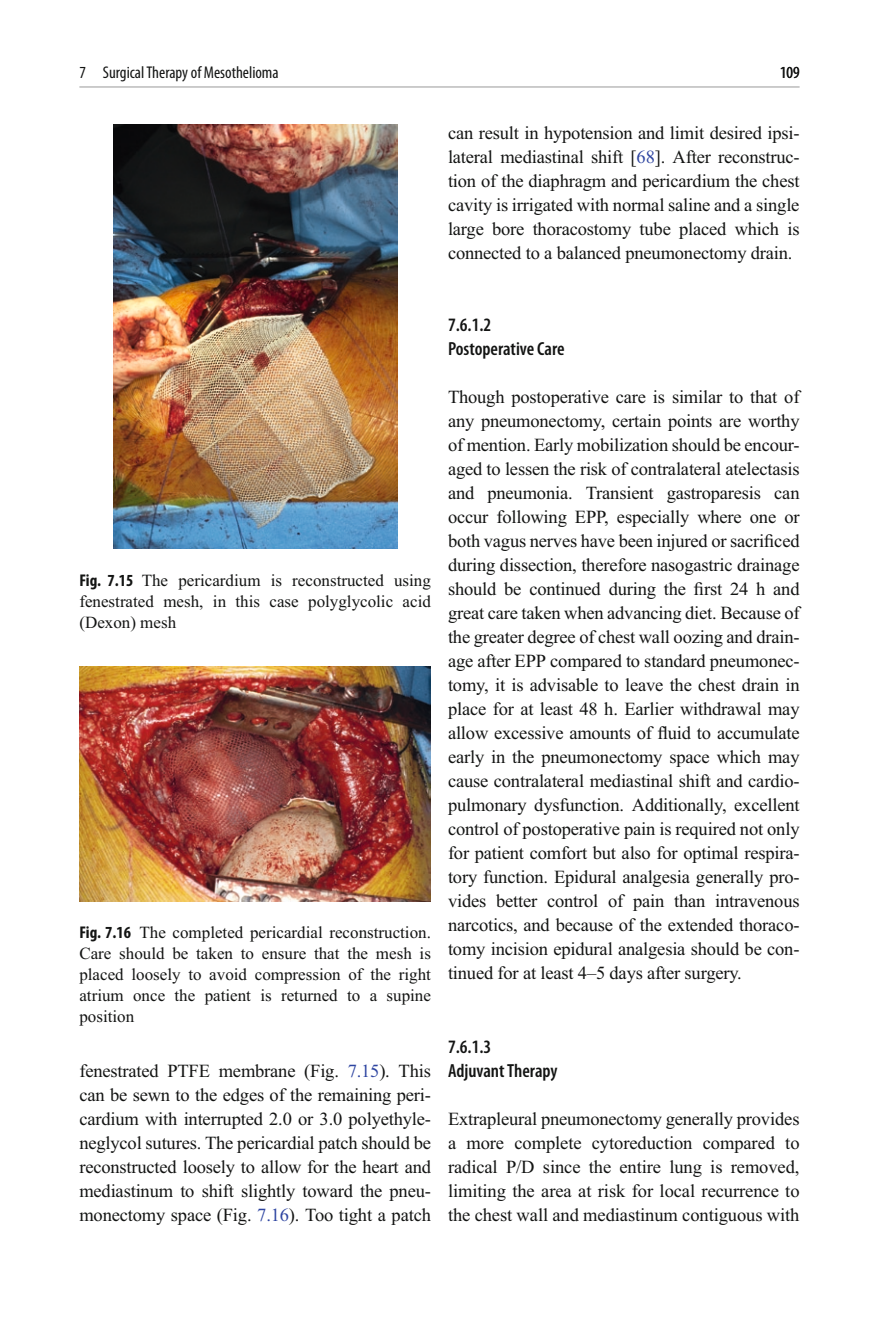
<style>
.page{position:relative;width:879px;height:1333px;background:#fff}
.page>*{position:absolute;margin:0;border:0;box-sizing:border-box;transform-origin:0 0}
.t1{font:600 condensed 19px/24px "Myriad Pro";color:#131413}
.t2{font:18.4px/24px "Times New Roman";letter-spacing:-.01em;color:#131413;text-align:justify}
.t3{font:17px/21px "Times New Roman";color:#131413;text-align:justify}
.t4{font:condensed 17px "Myriad Pro";color:#131413}
.s1{color:#2e45a1}
.s2{font-family:"Myriad Pro";font-weight:700;font-stretch:condensed}
</style>
<div class="page">
<hr style="left:79px;top:86px;width:720px;height:1px;background:#999">
<img style="left:113px;top:125px;width:284px;height:423px">
<img style="left:79px;top:666px;width:352px;height:235px">
<p class="t4" style="left:79px;top:63px;width:201px">7 Surgical Therapy of Mesothelioma</p>
<p class="t4" style="left:780px;top:63px;width:21px">109</p>
<p class="t2" style="left:448px;top:120px;width:353px">can result in hypotension and limit desired ipsi&shy;lateral mediastinal shift [<span class="s1">68</span>]. After reconstruc&shy;tion of the diaphragm and pericardium the chest cavity is irrigated with normal saline and a single large bore thoracostomy tube placed which is connected to a balanced pneumonectomy drain.</p>
<p class="t3" style="left:79px;top:569px;width:353px"><span class="s2">Fig. 7.15</span> The pericardium is reconstructed using fenestrated mesh, in this case polyglycolic acid (Dexon) mesh</p>
<p class="t3" style="left:79px;top:921px;width:353px"><span class="s2">Fig. 7.16</span> The completed pericardial reconstruction.<br>Care should be taken to ensure that the mesh is placed loosely to avoid compression of the right atrium once the patient is returned to a supine position</p>
<p class="t2" style="left:79px;top:1058px;width:353px">fenestrated PTFE membrane (Fig. <span class="s1">7.15</span>). This can be sewn to the edges of the remaining peri&shy;cardium with interrupted 2.0 or 3.0 polyethyle&shy;neglycol sutures. The pericardial patch should be reconstructed loosely to allow for the heart and mediastinum to shift slightly toward the pneu&shy;monectomy space (Fig. <span class="s1">7.16</span>). Too tight a patch</p>
<p class="t1" style="left:448px;top:313px;width:118px">7.6.1.2<br>Postoperative Care</p>
<p class="t2" style="left:448px;top:384px;width:353px">Though postoperative care is similar to that of any pneumonectomy, certain points are worthy of mention. Early mobilization should be encour&shy;aged to lessen the risk of contralateral atelectasis and pneumonia. Transient gastroparesis can occur following EPP, especially where one or both vagus nerves have been injured or sacrificed during dissection, therefore nasogastric drainage should be continued during the first 24 h and great care taken when advancing diet. Because of the greater degree of chest wall oozing and drain&shy;age after EPP compared to standard pneumonec&shy;tomy, it is advisable to leave the chest drain in place for at least 48 h. Earlier withdrawal may allow excessive amounts of fluid to accumulate early in the pneumonectomy space which may cause contralateral mediastinal shift and cardio&shy;pulmonary dysfunction. Additionally, excellent control of postoperative pain is required not only for patient comfort but also for optimal respira&shy;tory function. Epidural analgesia generally pro&shy;vides better control of pain than intravenous narcotics, and because of the extended thoraco&shy;tomy incision epidural analgesia should be con&shy;tinued for at least 4–5 days after surgery.</p>
<p class="t1" style="left:448px;top:1035px;width:111px">7.6.1.3<br>Adjuvant Therapy</p>
<p class="t2" style="left:448px;top:1106px;width:353px">Extrapleural pneumonectomy generally provides a more complete cytoreduction compared to radical P/D since the entire lung is removed, limiting the area at risk for local recurrence to the chest wall and mediastinum contiguous with</p>
</div>
